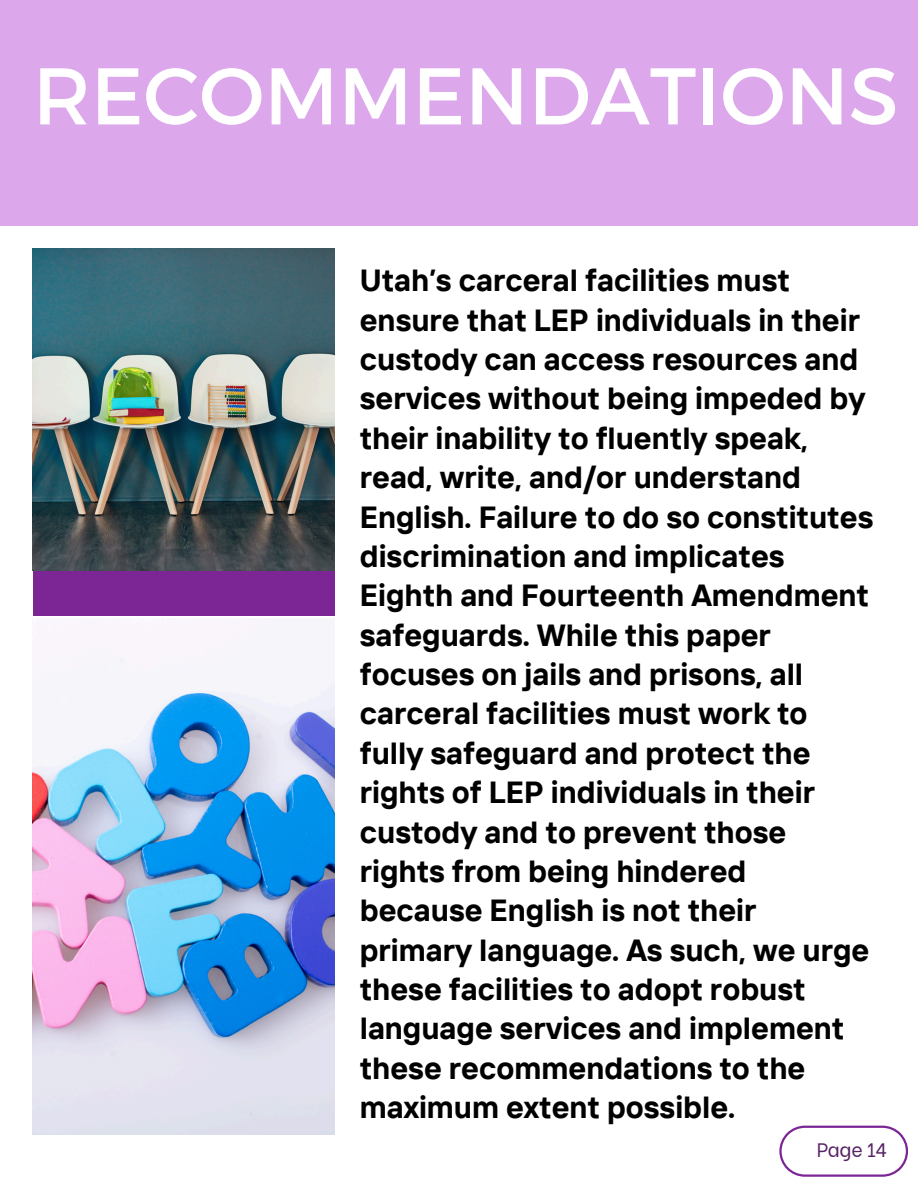
<style>
.page{position:relative;width:918px;height:1188px;background:#fff}
.page>*{position:absolute;margin:0;border:0;box-sizing:border-box;transform-origin:0 0}
.t1{font:80.1px "Montserrat";color:#fff}
.t2{font:700 30.45px/39.3px "TT Interphases";color:#000001}
.t3{font:19.5px "Be Vietnam";letter-spacing:-.02em;color:#562265}
</style>
<div class="page">
<img style="left:33px;top:249px;width:301px;height:321px">
<img style="left:33px;top:658px;width:301px;height:477px">
<div style="left:0;top:0;width:918px;height:225px;background:#dca8eb"></div>
<div style="left:33px;top:572px;width:302px;height:44px;background:#7b2694"></div>
<svg style="left:779px;top:1126px;width:129px;height:50px"></svg>
<h1 class="t1" style="left:33px;top:44px;width:867px">RECOMMENDATIONS</h1>
<h2 class="t2" style="left:360px;top:260px;width:515px">Utah’s carceral facilities must ensure that LEP individuals in their custody can access resources and services without being impeded by their inability to fluently speak, read, write, and/or understand<br>English. Failure to do so constitutes discrimination and implicates<br>Eighth and Fourteenth Amendment safeguards. While this paper focuses on jails and prisons, all carceral facilities must work to fully safeguard and protect the rights of LEP individuals in their custody and to prevent those rights from being hindered because English is not their primary language. As such, we urge these facilities to adopt robust language services and implement these recommendations to the maximum extent possible.</h2>
<p class="t3" style="left:817px;top:1134px;width:72px">Page 14</p>
</div>
